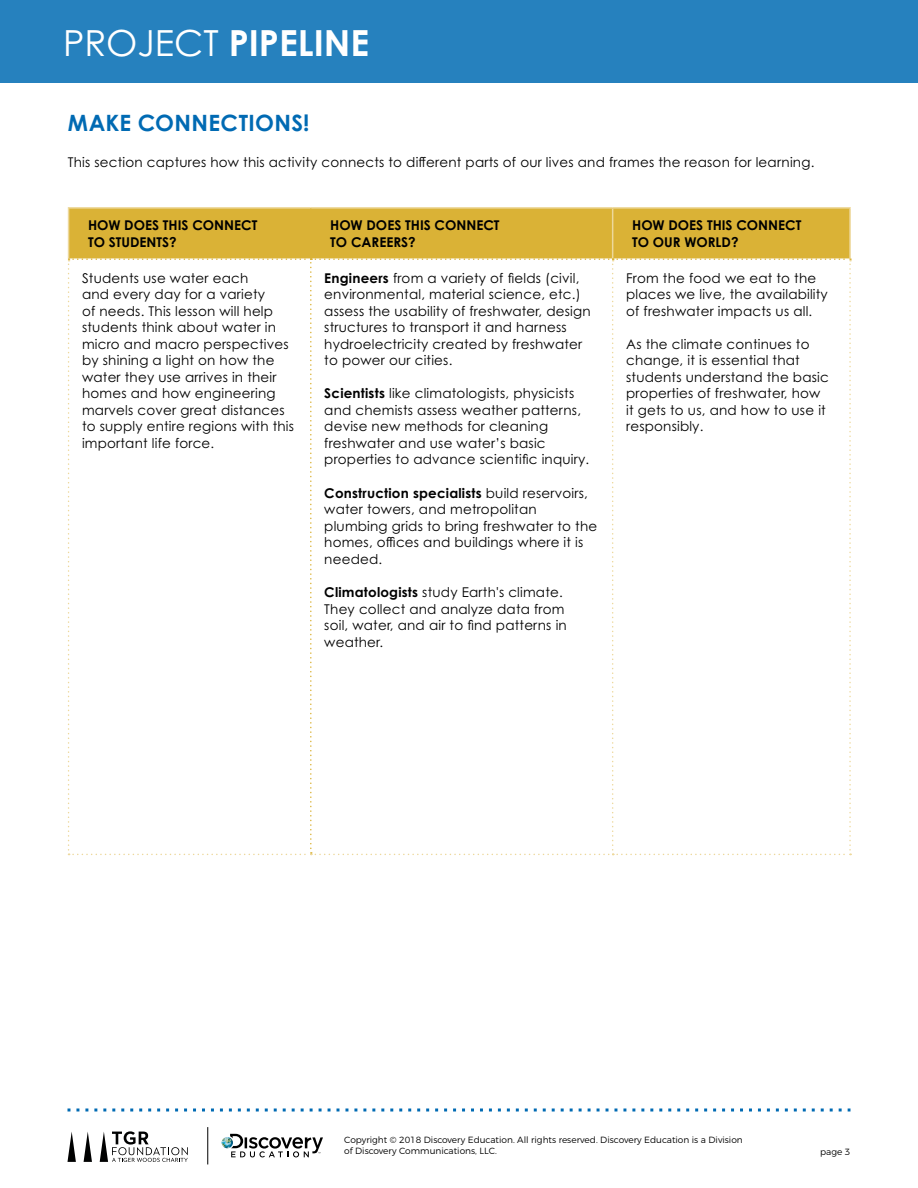
<style>
.page{position:relative;width:918px;height:1188px;background:#fff}
.page>*{position:absolute;margin:0;border:0;box-sizing:border-box;transform-origin:0 0}
.t1{font:700 36px "Century Gothic Pro";color:#fff}
.t2{font:700 22.5px "Century Gothic Pro";letter-spacing:.015em;color:#006ab3}
.t3{font:13.5px/16.5px "Century Gothic Pro";letter-spacing:.015em;color:#000}
.t4{font:700 13.5px/16.5px "Century Gothic Pro";color:#000}
.t5{font:300 9px/10.8px "Montserrat";color:#000}
.s1{font-weight:400}
.s2{font-weight:700}
</style>
<div class="page">
<svg style="left:68px;top:1108px;width:782px;height:4px"></svg>
<svg style="left:84px;top:1132px;width:8px;height:30px"></svg>
<svg style="left:67px;top:1132px;width:9px;height:30px"></svg>
<svg style="left:100px;top:1131px;width:88px;height:31px"></svg>
<svg style="left:222px;top:1134px;width:101px;height:23px"></svg>
<hr style="left:208px;top:1127px;width:1px;height:37px;background:#000">
<hr style="left:68px;top:207px;width:243px;height:2px;background:#edd89b">
<hr style="left:311px;top:207px;width:302px;height:2px;background:#edd89b">
<hr style="left:613px;top:207px;width:238px;height:2px;background:#edd89b">
<svg style="left:68px;top:208px;width:783px;height:647px"></svg>
<div style="left:0;top:0;width:918px;height:83px;background:#2681be"></div>
<h1 class="t1" style="left:63px;top:21px;width:308px"><span class="s1">PROJECT</span> PIPELINE</h1>
<h2 class="t2" style="left:68px;top:108px;width:243px">MAKE CONNECTIONS!</h2>
<p class="t3" style="left:68px;top:154px;width:748px">This section captures how this activity connects to different parts of our lives and frames the reason for learning.</p>
<p class="t4" style="left:88px;top:217px;width:171px">HOW DOES THIS CONNECT<br>TO STUDENTS?</p>
<p class="t4" style="left:330px;top:217px;width:171px">HOW DOES THIS CONNECT<br>TO CAREERS?</p>
<p class="t4" style="left:632px;top:217px;width:171px">HOW DOES THIS CONNECT<br>TO OUR WORLD?</p>
<p class="t3" style="left:82px;top:269px;width:214px">Students use water each<br>and every day for a variety<br>of needs. This lesson will help students think about water in micro and macro perspectives by shining a light on how the water they use arrives in their homes and how engineering marvels cover great distances to supply entire regions with this important life force.</p>
<p class="t3" style="left:324px;top:269px;width:268px"><span class="s2">Engineers</span> from a variety of fields (civil, environmental, material science, etc.) assess the usability of freshwater, design structures to transport it and harness hydroelectricity created by freshwater to power our cities.</p>
<p class="t3" style="left:626px;top:269px;width:203px">From the food we eat to the places we live, the availability of freshwater impacts us all.</p>
<p class="t3" style="left:626px;top:335px;width:204px">As the climate continues to change, it is essential that students understand the basic properties of freshwater, how it gets to us, and how to use it responsibly.</p>
<p class="t3" style="left:324px;top:385px;width:266px"><span class="s2">Scientists</span> like climatologists, physicists and chemists assess weather patterns, devise new methods for cleaning freshwater and use water’s basic properties to advance scientific inquiry.</p>
<p class="t3" style="left:324px;top:485px;width:274px"><span class="s2">Construction specialists</span> build reservoirs, water towers, and metropolitan plumbing grids to bring freshwater to the homes, offices and buildings where it is needed.</p>
<p class="t3" style="left:324px;top:584px;width:244px"><span class="s2">Climatologists</span> study Earth's climate.<br>They collect and analyze data from soil, water, and air to find patterns in weather.</p>
<p class="t5" style="left:344px;top:1134px;width:400px">Copyright © 2018 Discovery Education. All rights reserved. Discovery Education is a Division of Discovery Communications, LLC.</p>
<p class="t5" style="left:820px;top:1146px;width:32px">page 3</p>
</div>
